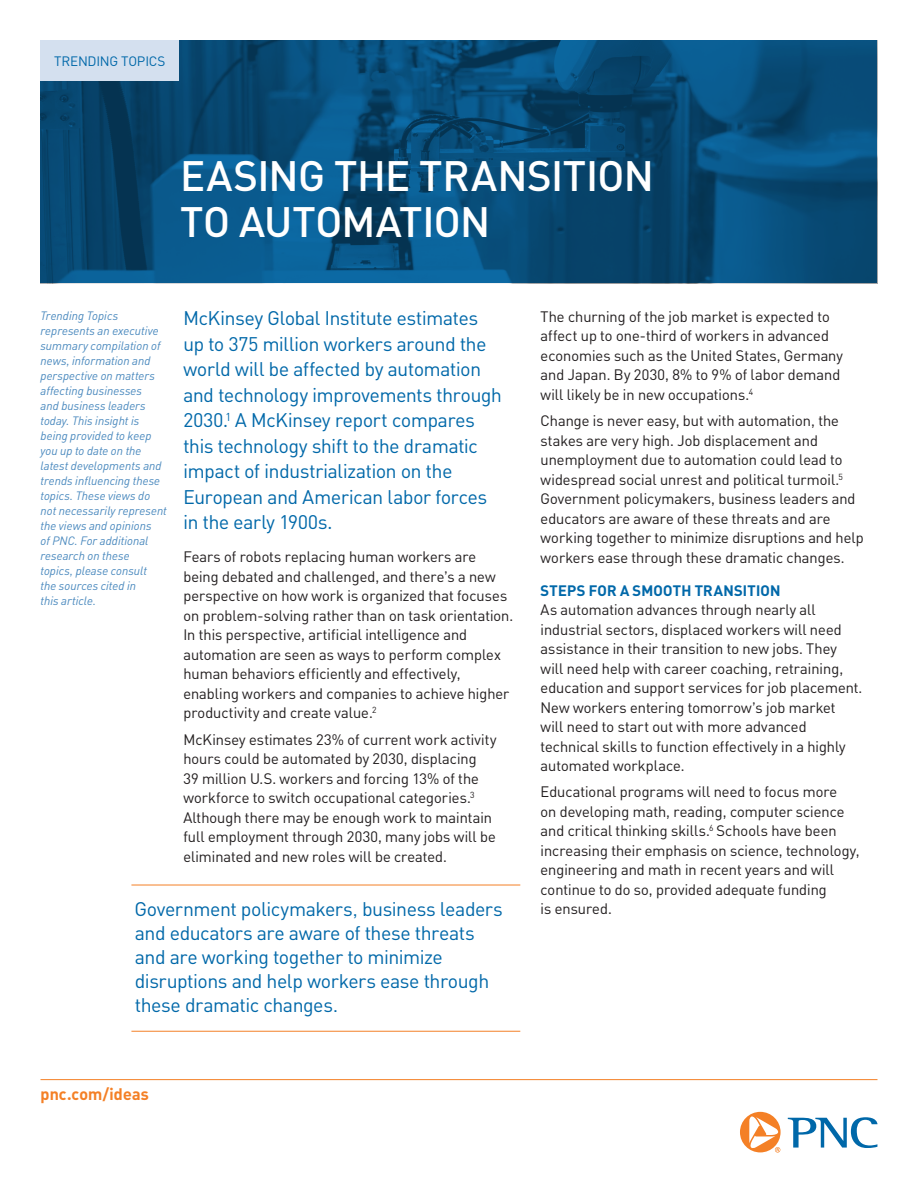
<style>
.page{position:relative;width:918px;height:1188px;background:#fff}
.page>*{position:absolute;margin:0;border:0;box-sizing:border-box;transform-origin:0 0}
.Paragraph_Style_1{font:500 42px/46.5px "PNC Brand";letter-spacing:.005em;color:#fff}
.Paragraph_Style_1-2{font:19.5px/25.5px "PNC Brand";letter-spacing:-.005em;color:#0068a9}
.Paragraph_Style_1-3{font:19.5px/24px "PNC Sans";letter-spacing:-.025em;color:#0068a9}
.Paragraph_Style_1-4{font:700 16.5px "PNC Brand";letter-spacing:.01em;color:#f48026}
.t1{font:15px/19.5px "PNC Brand";letter-spacing:.005em;color:#231f20}
.t2{font:700 15px "PNC Brand";letter-spacing:.02em;color:#0068a9}
.t3{font:13.5px "PNC Sans";letter-spacing:-.015em;color:#0068a9}
.Paragraph_Style_1-5{font:italic 12px/15px "PNC Brand";letter-spacing:.01em;color:#4a89be}
</style>
<div class="page">
<svg style="left:40px;top:40px;width:838px;height:244px;background:#094d79"></svg>
<hr style="left:40px;top:1079px;width:838px;height:1px;background:#f48026">
<svg style="left:788px;top:1117px;width:89px;height:31px"></svg>
<svg style="left:740px;top:1112px;width:41px;height:41px"></svg>
<div style="left:40px;top:40px;width:139px;height:41px;background:#d4e0ef"></div>
<hr style="left:131px;top:885px;width:389px;height:1px;background:#f48026">
<hr style="left:131px;top:1031px;width:389px;height:1px;background:#f48026">
<p class="t3" style="left:54px;top:53px;width:113px">TRENDING TOPICS</p>
<p class="Paragraph_Style_1" style="left:181px;top:151px;width:474px">EASING THE TRANSITION<br>TO AUTOMATION</p>
<p class="Paragraph_Style_1-5" style="left:40px;top:308px;width:128px">Trending Topics represents an executive summary compilation of news, information and perspective on matters affecting businesses<br>and business leaders today. This insight is being provided to keep you up to date on the latest developments and trends influencing these topics. These views do not necessarily represent the views and opinions<br>of PNC. For additional research on these<br>topics, please consult<br>the sources cited in<br>this article.</p>
<p class="Paragraph_Style_1-2" style="left:183px;top:305px;width:320px">McKinsey Global Institute estimates up to 375 million workers around the world will be affected by automation and technology improvements through 2030.<sup>1</sup> A McKinsey report compares this technology shift to the dramatic impact of industrialization on the European and American labor forces in the early 1900s.</p>
<p class="t1" style="left:183px;top:547px;width:331px">Fears of robots replacing human workers are being debated and challenged, and there’s a new perspective on how work is organized that focuses on problem-solving rather than on task orientation.<br>In this perspective, artificial intelligence and automation are seen as ways to perform complex human behaviors efficiently and effectively, enabling workers and companies to achieve higher productivity and create value.<sup>2</sup></p>
<p class="t1" style="left:183px;top:729px;width:315px">McKinsey estimates 23% of current work activity hours could be automated by 2030, displacing<br>39 million U.S. workers and forcing 13% of the workforce to switch occupational categories.<sup>3<br></sup>Although there may be enough work to maintain full employment through 2030, many jobs will be eliminated and new roles will be created.</p>
<p class="Paragraph_Style_1-3" style="left:135px;top:897px;width:370px">Government policymakers, business leaders and educators are aware of these threats and are working together to minimize disruptions and help workers ease through these dramatic changes.</p>
<p class="t1" style="left:541px;top:307px;width:304px">The churning of the job market is expected to affect up to one-third of workers in advanced economies such as the United States, Germany and Japan. By 2030, 8% to 9% of labor demand will likely be in new occupations.<sup>4</sup></p>
<p class="t1" style="left:541px;top:411px;width:325px">Change is never easy, but with automation, the stakes are very high. Job displacement and unemployment due to automation could lead to widespread social unrest and political turmoil.<sup>5<br></sup>Government policymakers, business leaders and educators are aware of these threats and are working together to minimize disruptions and help workers ease through these dramatic changes.</p>
<p class="t2" style="left:541px;top:580px;width:242px">STEPS FOR A SMOOTH TRANSITION</p>
<p class="t1" style="left:541px;top:600px;width:323px">As automation advances through nearly all industrial sectors, displaced workers will need assistance in their transition to new jobs. They will need help with career coaching, retraining, education and support services for job placement.<br>New workers entering tomorrow’s job market<br>will need to start out with more advanced technical skills to function effectively in a highly automated workplace.</p>
<p class="t1" style="left:541px;top:782px;width:321px">Educational programs will need to focus more<br>on developing math, reading, computer science and critical thinking skills.<sup>6</sup> Schools have been increasing their emphasis on science, technology, engineering and math in recent years and will continue to do so, provided adequate funding<br>is ensured.</p>
<p class="Paragraph_Style_1-4" style="left:40px;top:1083px;width:110px">pnc.com/ideas</p>
</div>
